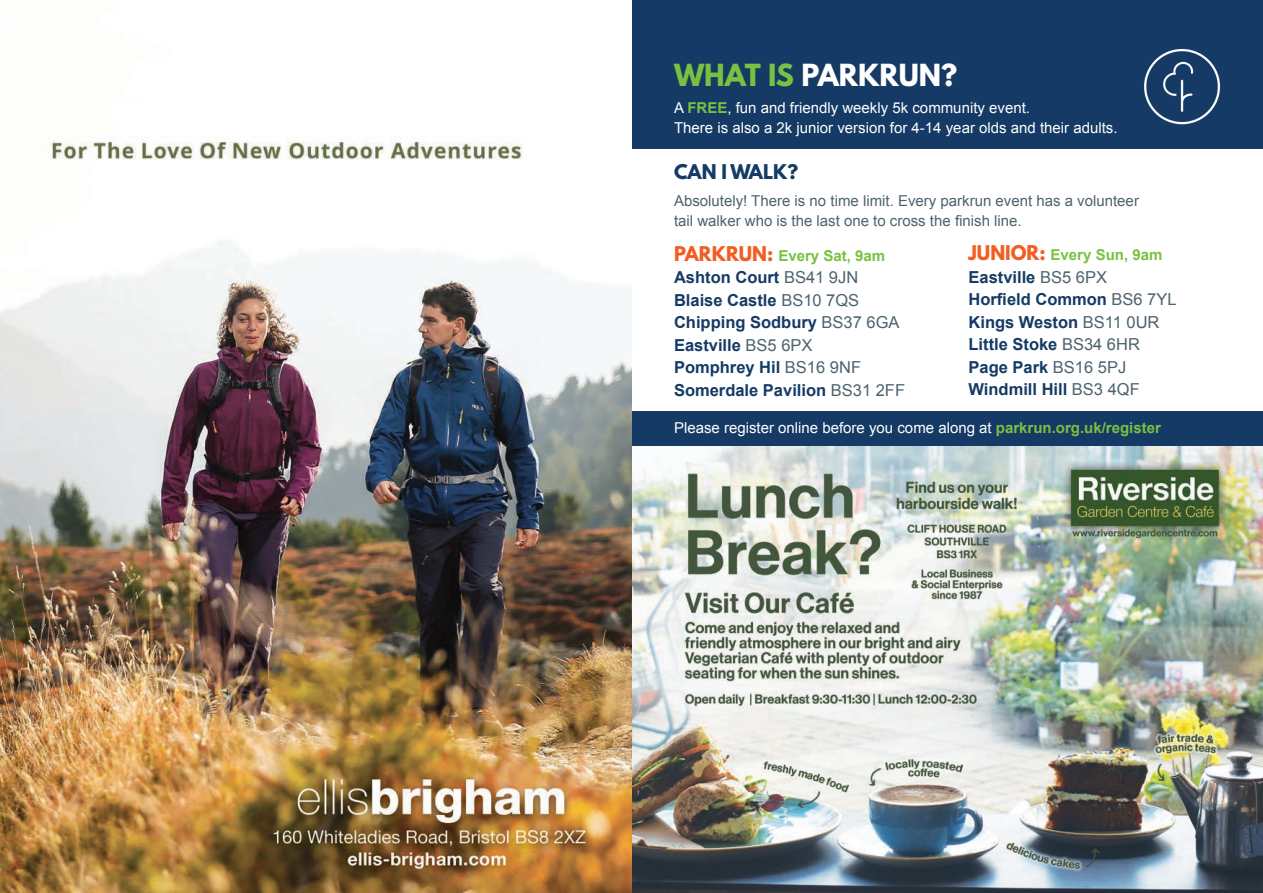
<style>
.page{position:relative;width:1263px;height:893px;background:#fff}
.page>*{position:absolute;margin:0;border:0;box-sizing:border-box;transform-origin:0 0}
.t1{font:700 27px "League Spartan";color:#fff}
.t2{font:700 18px "League Spartan";color:#143a65}
.t3{font:700 16.5px "Arial";color:#143a65}
.t4{font:15px/19.5px "Arial";color:#fff}
.t5{font:15px/19.5px "Arial";color:#4d636e}
.t6{font:700 15px "Arial";color:#79c142}
.s1{color:#79c142}
.s2{font-weight:700;color:#79c142}
.s3{font-family:"League Spartan";font-size:18px;color:#f25d21}
.s4{font-weight:400;color:#4d636e}
</style>
<div class="page">
<div style="left:631px;top:0;width:632px;height:149px;background:#143a65"></div>
<div style="left:631px;top:411px;width:632px;height:35px;background:#143a65"></div>
<img style="left:631px;top:446px;width:632px;height:447px">
<img style="left:1144px;top:49px;width:76px;height:76px">
<img style="left:0;top:136px;width:631px;height:757px">
<p class="t1" style="left:674px;top:54px;width:285px"><span class="s1">WHAT IS</span> PARKRUN?</p>
<p class="t4" style="left:674px;top:98px;width:445px">A <span class="s2">FREE</span>, fun and friendly weekly 5k community event.<br>There is also a 2k junior version for 4-14 year olds and their adults.</p>
<p class="t2" style="left:674px;top:158px;width:126px">CAN I WALK?</p>
<p class="t5" style="left:674px;top:191px;width:466px">Absolutely! There is no time limit. Every parkrun event has a volunteer tail walker who is the last one to cross the finish line.</p>
<p class="t6" style="left:674px;top:245px;width:213px"><span class="s3">PARKRUN:</span> Every Sat, 9am</p>
<p class="t3" style="left:674px;top:266px;width:186px">Ashton Court <span class="s4">BS41 9JN</span></p>
<p class="t3" style="left:674px;top:289px;width:187px">Blaise Castle <span class="s4">BS10 7QS</span></p>
<p class="t3" style="left:674px;top:311px;width:227px">Chipping Sodbury <span class="s4">BS37 6GA</span></p>
<p class="t3" style="left:674px;top:334px;width:140px">Eastville <span class="s4">BS5 6PX</span></p>
<p class="t3" style="left:674px;top:356px;width:189px">Pomphrey Hil <span class="s4">BS16 9NF</span></p>
<p class="t3" style="left:674px;top:379px;width:233px">Somerdale Pavilion <span class="s4">BS31 2FF</span></p>
<p class="t6" style="left:968px;top:245px;width:195px"><span class="s3">JUNIOR:</span> Every Sun, 9am</p>
<p class="t3" style="left:968px;top:266px;width:140px">Eastville <span class="s4">BS5 6PX</span></p>
<p class="t3" style="left:968px;top:288px;width:210px">Horfield Common <span class="s4">BS6 7YL</span></p>
<p class="t3" style="left:968px;top:311px;width:193px">Kings Weston <span class="s4">BS11 0UR</span></p>
<p class="t3" style="left:968px;top:333px;width:173px">Little Stoke <span class="s4">BS34 6HR</span></p>
<p class="t3" style="left:968px;top:356px;width:159px">Page Park <span class="s4">BS16 5PJ</span></p>
<p class="t3" style="left:968px;top:378px;width:173px">Windmill Hill <span class="s4">BS3 4QF</span></p>
<p class="t4" style="left:674px;top:418px;width:488px">Please register online before you come along at <span class="s2">parkrun.org.uk/register</span></p>
</div>
